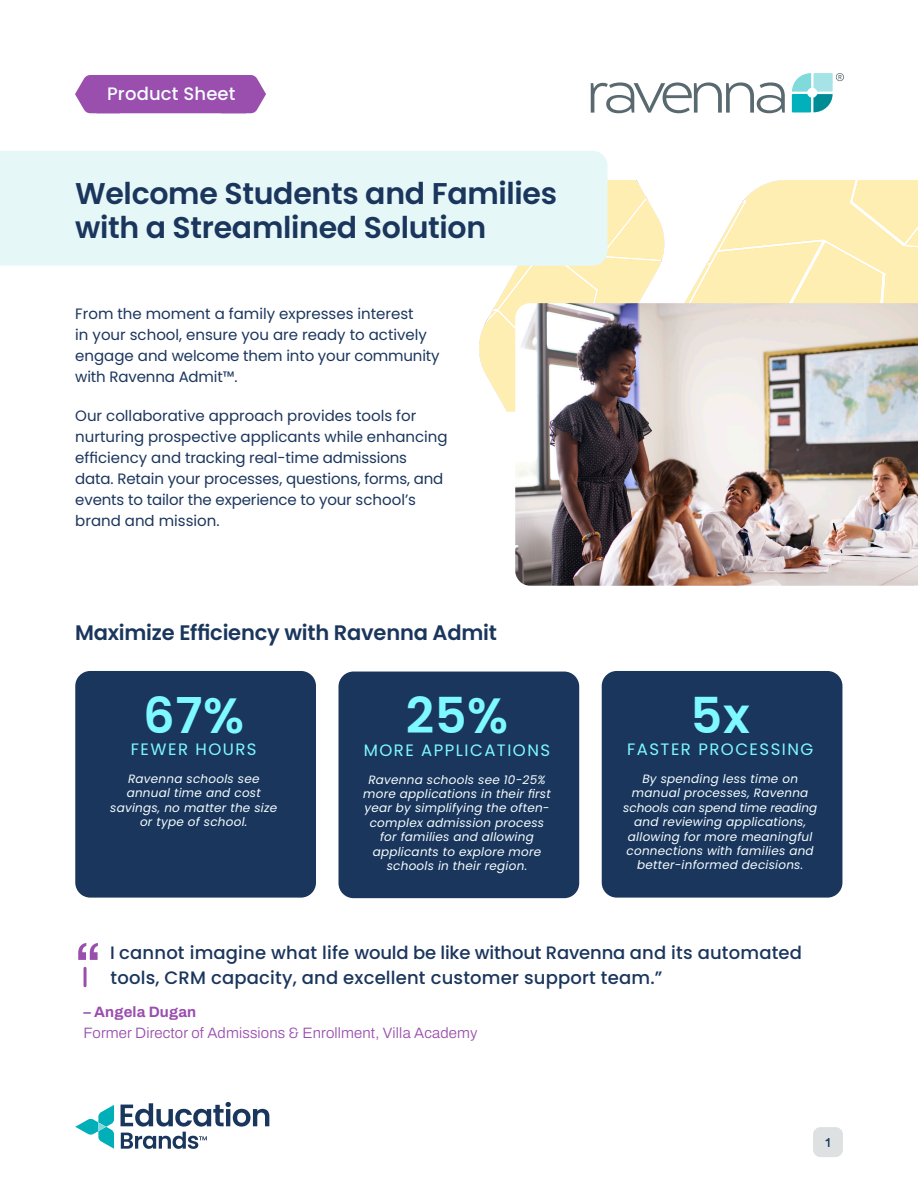
<style>
.page{position:relative;width:918px;height:1188px;background:#fff}
.page>*{position:absolute;margin:0;border:0;box-sizing:border-box;transform-origin:0 0}
.Inline_Quote_w_Byline{font:600 55.5px "Archivo";color:#9a4eae}
.Stat_Number{font:600 49.5px "Poppins";color:#7df9ff}
.t1{font:600 30px/34.5px "Poppins";letter-spacing:-.01em;color:#1b365d}
.t2{font:600 21px "Poppins";letter-spacing:-.01em;color:#1b365d}
.Inline_Quote_w_Byline-2{font:500 18px/25.5px "Poppins";letter-spacing:.01em;color:#1b365d}
.Content_Tag{font:500 18px "Poppins";letter-spacing:.01em;color:#f5fefe}
.Stat_Number-2{font:16.5px "Poppins";letter-spacing:.09em;color:#7df9ff}
.t3{font:15px/21px "Poppins";color:#1b365d}
.Inline_Quote_Byline_Position{font:600 15px "Archivo";letter-spacing:.01em;color:#9a4eae}
.Inline_Quote_Byline_Name{font:600 15px "Archivo";letter-spacing:.01em;color:#9a4eae}
.Stat_Number_Description{font:italic 12px/14.4px "Poppins";letter-spacing:.02em;color:#f5fefe;text-align:center}
.t4{font:12px "AUTHENTIC Sans 130";color:#1b365d}
</style>
<div class="page">
<div style="left:813px;top:1127px;width:30px;height:30px;background:#dee1e2;border-radius:8px"></div>
<svg style="left:75px;top:1105px;width:39px;height:44px"></svg>
<svg style="left:121px;top:1102px;width:148px;height:47px"></svg>
<img style="left:479px;top:181px;width:439px;height:231px">
<div style="left:0;top:151px;width:608px;height:115px;background:#e6f7f8"></div>
<div style="left:75px;top:671px;width:241px;height:227px;background:#1b365d;border-radius:15px"></div>
<div style="left:339px;top:672px;width:240px;height:226px;background:#1b365d;border-radius:15px"></div>
<div style="left:602px;top:671px;width:240px;height:227px;background:#1b365d;border-radius:15px"></div>
<div style="left:75px;top:75px;width:191px;height:38px;background:#9a4eae"></div>
<svg style="left:591px;top:82px;width:194px;height:31px"></svg>
<svg style="left:792px;top:73px;width:52px;height:39px"></svg>
<hr style="left:84px;top:968px;width:3px;height:18px;background:#9a4eae">
<img style="left:515px;top:303px;width:403px;height:283px">
<p class="Content_Tag" style="left:107px;top:84px;width:130px">Product Sheet</p>
<h1 class="t1" style="left:75px;top:176px;width:484px">Welcome Students and Families with a Streamlined Solution</h1>
<p class="t3" style="left:75px;top:303px;width:366px">From the moment a family expresses interest<br>in your school, ensure you are ready to actively engage and welcome them into your community with Ravenna Admit™.</p>
<p class="t3" style="left:75px;top:405px;width:374px">Our collaborative approach provides tools for nurturing prospective applicants while enhancing efficiency and tracking real-time admissions data. Retain your processes, questions, forms, and events to tailor the experience to your school’s brand and mission.</p>
<h3 class="t2" style="left:75px;top:620px;width:423px">Maximize Efficiency with Ravenna Admit</h3>
<p class="Stat_Number" style="left:143px;top:687px;width:102px">67%</p>
<p class="Stat_Number-2" style="left:131px;top:740px;width:127px">FEWER HOURS</p>
<p class="Stat_Number_Description" style="left:110px;top:772px;width:169px">Ravenna schools see annual time and cost savings, no matter the size or type of school.</p>
<p class="Stat_Number" style="left:406px;top:687px;width:104px">25%</p>
<p class="Stat_Number-2" style="left:364px;top:740px;width:188px">MORE APPLICATIONS</p>
<p class="Stat_Number_Description" style="left:363px;top:772px;width:189px">Ravenna schools see 10-25% more applications in their first year by simplifying the often&shy;complex admission process for families and allowing applicants to explore more schools in their region.</p>
<p class="Stat_Number" style="left:691px;top:687px;width:61px">5x</p>
<p class="Stat_Number-2" style="left:627px;top:740px;width:188px">FASTER PROCESSING</p>
<p class="Stat_Number_Description" style="left:623px;top:772px;width:196px">By spending less time on manual processes, Ravenna schools can spend time reading and reviewing applications, allowing for more meaningful connections with families and better-informed decisions.</p>
<p class="Inline_Quote_w_Byline" style="left:75px;top:920px;width:29px">“</p>
<p class="Inline_Quote_w_Byline-2" style="left:110px;top:940px;width:693px">I cannot imagine what life would be like without Ravenna and its automated tools, CRM capacity, and excellent customer support team.”</p>
<p class="Inline_Quote_Byline_Name" style="left:84px;top:1001px;width:114px">– Angela Dugan</p>
<p class="Inline_Quote_Byline_Position" style="left:84px;top:1022px;width:396px">Former Director of Admissions &amp; Enrollment, Villa Academy</p>
<p class="t4" style="left:825px;top:1135px;width:7px">1</p>
</div>
